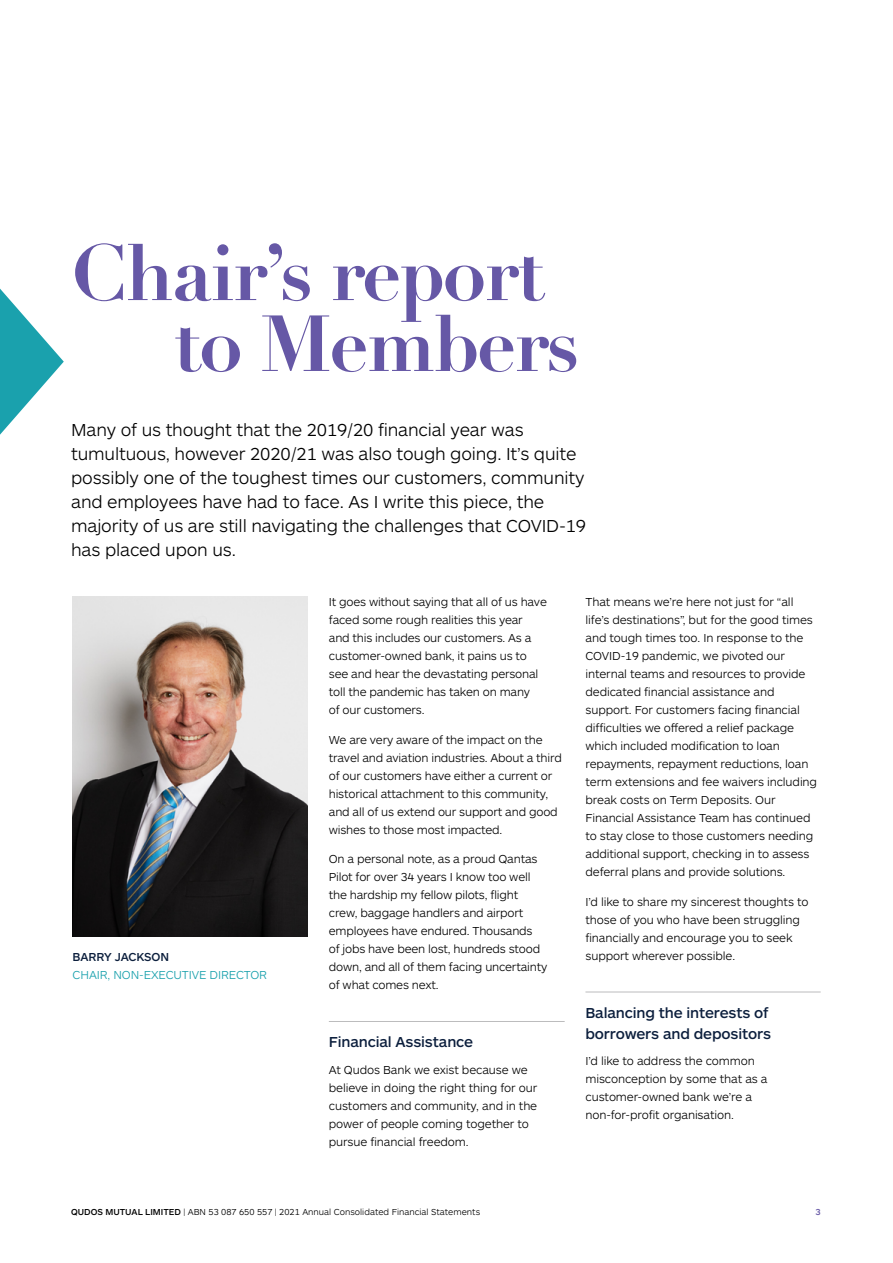
<style>
.page{position:relative;width:893px;height:1263px;background:#fff}
.page>*{position:absolute;margin:0;border:0;box-sizing:border-box;transform-origin:0 0}
.t1{font:700 78px/70.9px "Didot LH";letter-spacing:-.03em;color:#6658a6}
.t2{font:300 18px/24px "ARS Maquette";letter-spacing:-.01em;color:#000}
.t3{font:500 15px/21px "ARS Maquette";letter-spacing:-.01em;color:#0c1f3d}
.t4{font:300 12px/18px "ARS Maquette";letter-spacing:-.01em;color:#000}
.t5{font:300 12px "ARS Maquette";letter-spacing:-.01em;color:#1aa1ad}
.t6{font:500 12px "ARS Maquette";letter-spacing:-.01em;color:#0c1f3d}
.t7{font:300 9px "ARS Maquette";color:#000}
.t8{font:500 9px "ARS Maquette";color:#6658a6}
.s1{font-weight:500}
</style>
<div class="page">
<hr style="left:329px;top:1021px;width:236px;height:1px;background:#bcbcbd">
<hr style="left:585px;top:992px;width:236px;height:1px;background:#bcbcbd">
<img style="left:73px;top:597px;width:235px;height:340px">
<svg style="left:0;top:289px;width:64px;height:146px"></svg>
<h1 class="t1" style="left:173px;top:238px;width:408px;text-indent:-102px">Chair’s report to Members</h1>
<p class="t2" style="left:71px;top:417px;width:517px">Many of us thought that the 2019/20 financial year was tumultuous, however 2020/21 was also tough going. It’s quite possibly one of the toughest times our customers, community and employees have had to face. As I write this piece, the majority of us are still navigating the challenges that COVID-19 has placed upon us.</p>
<p class="t6" style="left:73px;top:949px;width:98px">BARRY JACKSON</p>
<p class="t5" style="left:73px;top:967px;width:196px">CHAIR, NON-EXECUTIVE DIRECTOR</p>
<p class="t4" style="left:329px;top:593px;width:220px">It goes without saying that all of us have faced some rough realities this year<br>and this includes our customers. As a customer-owned bank, it pains us to see and hear the devastating personal toll the pandemic has taken on many<br>of our customers.</p>
<p class="t4" style="left:329px;top:730px;width:235px">We are very aware of the impact on the travel and aviation industries. About a third of our customers have either a current or historical attachment to this community, and all of us extend our support and good wishes to those most impacted.</p>
<p class="t4" style="left:329px;top:850px;width:220px">On a personal note, as a proud Qantas Pilot for over 34 years I know too well the hardship my fellow pilots, flight crew, baggage handlers and airport employees have endured. Thousands<br>of jobs have been lost, hundreds stood down, and all of them facing uncertainty of what comes next.</p>
<p class="t3" style="left:329px;top:1031px;width:146px">Financial Assistance</p>
<p class="t4" style="left:329px;top:1060px;width:210px">At Qudos Bank we exist because we believe in doing the right thing for our customers and community, and in the power of people coming together to pursue financial freedom.</p>
<p class="t4" style="left:585px;top:593px;width:233px">That means we’re here not just for “all life’s destinations”, but for the good times and tough times too. In response to the COVID-19 pandemic, we pivoted our internal teams and resources to provide dedicated financial assistance and support. For customers facing financial difficulties we offered a relief package which included modification to loan repayments, repayment reductions, loan term extensions and fee waivers including break costs on Term Deposits. Our Financial Assistance Team has continued to stay close to those customers needing additional support, checking in to assess deferral plans and provide solutions.</p>
<p class="t4" style="left:585px;top:892px;width:225px">I’d like to share my sincerest thoughts to those of you who have been struggling financially and encourage you to seek support wherever possible.</p>
<p class="t3" style="left:585px;top:1001px;width:187px">Balancing the interests of borrowers and depositors</p>
<p class="t4" style="left:585px;top:1052px;width:184px">I’d like to address the common misconception by some that as a customer-owned bank we’re a non-for-profit organisation.</p>
<p class="t7" style="left:71px;top:1206px;width:411px"><span class="s1">QUDOS MUTUAL LIMITED</span> | ABN 53 087 650 557 | 2021 Annual Consolidated Financial Statements</p>
<p class="t8" style="left:815px;top:1206px;width:7px">3</p>
</div>
